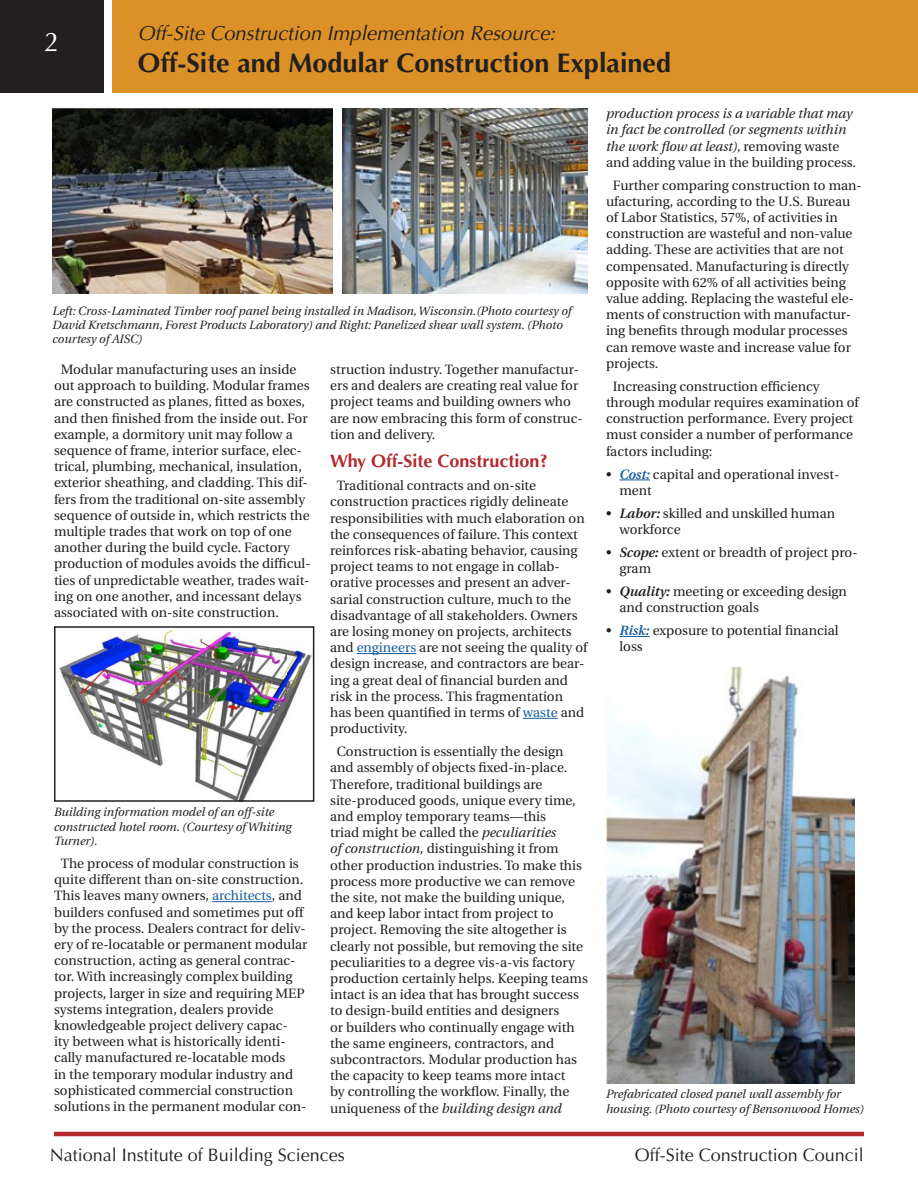
<style>
.page{position:relative;width:918px;height:1188px;background:#fff}
.page>*{position:absolute;margin:0;border:0;box-sizing:border-box;transform-origin:0 0}
.t1{font:700 27px "Optima";color:#231f20}
.subhead{font:27px "Optima";color:#fff}
.t2{font:italic 20.25px "Optima";color:#231f20}
.t3{font:18px "Optima";color:#231f20}
.subhead-2{font:700 18px "Optima";color:#b3292f}
.hanging_indent{font:13.5px/16.2px "Utopia";color:#231f20}
.t4{font:italic 13.5px/16.2px "Utopia";color:#231f20}
.t5{font:italic 12px/14.4px "Utopia";color:#231f20}
.s1{color:#175d9e}
.s2{font-style:italic}
.s3{font-style:normal}
.s4{font-weight:600;font-style:italic;color:#175d9e}
.s5{font-weight:600;font-style:italic}
</style>
<div class="page">
<div style="left:112px;top:0;width:806px;height:93px;background:#db9127"></div>
<div style="left:0;top:0;width:104px;height:93px;background:#231f20"></div>
<hr style="left:54px;top:1132px;width:810px;height:4px;background:#b3292f">
<img style="left:53px;top:108px;width:280px;height:186px">
<img style="left:343px;top:108px;width:245px;height:186px">
<hr style="left:212px;top:901px;width:60px;height:1px;background:#175d9e">
<img style="left:59px;top:630px;width:252px;height:169px">
<div style="left:54px;top:626px;width:260px;height:176px;border:2px solid #231f20"></div>
<hr style="left:357px;top:653px;width:59px;height:1px;background:#175d9e">
<hr style="left:523px;top:718px;width:35px;height:1px;background:#175d9e">
<hr style="left:620px;top:480px;width:30px;height:1px;background:#175d9e">
<hr style="left:620px;top:636px;width:30px;height:1px;background:#175d9e">
<img style="left:606px;top:667px;width:249px;height:417px">
<p class="subhead" style="left:44px;top:26px;width:17px">2</p>
<h2 class="t2" style="left:138px;top:21px;width:419px">Off-Site Construction Implementation Resource:</h2>
<h1 class="t1" style="left:138px;top:48px;width:535px">Off-Site and Modular Construction Explained</h1>
<p class="t5" style="left:53px;top:304px;width:520px">Left: Cross-Laminated Timber roof panel being installed in Madison, Wisconsin.(Photo courtesy of<br>David Kretschmann, Forest Products Laboratory) and Right: Panelized shear wall system. (Photo courtesy of AISC)</p>
<p class="hanging_indent" style="left:54px;top:362px;width:258px;text-indent:7px">Modular manufacturing uses an inside out approach to building. Modular frames are constructed as planes, fitted as boxes, and then finished from the inside out. For example, a dormitory unit may follow a sequence of frame, interior surface, elec&shy;trical, plumbing, mechanical, insulation, exterior sheathing, and cladding. This dif&shy;fers from the traditional on-site assembly sequence of outside in, which restricts the multiple trades that work on top of one another during the build cycle. Factory production of modules avoids the difficul&shy;ties of unpredictable weather, trades wait&shy;ing on one another, and incessant delays associated with on-site construction.</p>
<p class="hanging_indent" style="left:330px;top:362px;width:254px">struction industry. Together manufactur&shy;ers and dealers are creating real value for project teams and building owners who are now embracing this form of construc&shy;tion and delivery.</p>
<p class="subhead-2" style="left:330px;top:451px;width:219px">Why Off-Site Construction?</p>
<p class="hanging_indent" style="left:330px;top:478px;width:259px;text-indent:7px">Traditional contracts and on-site construction practices rigidly delineate responsibilities with much elaboration on the consequences of failure. This context reinforces risk-abating behavior, causing project teams to not engage in collab&shy;orative processes and present an adver&shy;sarial construction culture, much to the disadvantage of all stakeholders. Owners are losing money on projects, architects and <span class="s1">engineers</span> are not seeing the quality of design increase, and contractors are bear&shy;ing a great deal of financial burden and risk in the process. This fragmentation has been quantified in terms of <span class="s1">waste</span> and productivity.</p>
<p class="hanging_indent" style="left:330px;top:744px;width:259px;text-indent:7px">Construction is essentially the design and assembly of objects fixed-in-place.<br>Therefore, traditional buildings are site-produced goods, unique every time, and employ temporary teams—this<br>triad might be called the <span class="s2">peculiarities<br>of construction,</span> distinguishing it from other production industries. To make this process more productive we can remove the site, not make the building unique, and keep labor intact from project to project. Removing the site altogether is clearly not possible, but removing the site peculiarities to a degree vis-a-vis factory production certainly helps. Keeping teams intact is an idea that has brought success to design-build entities and designers<br>or builders who continually engage with the same engineers, contractors, and subcontractors. Modular production has the capacity to keep teams more intact<br>by controlling the workflow. Finally, the uniqueness of the <span class="s2">building design and</span></p>
<p class="t5" style="left:54px;top:805px;width:239px">Building information model of an off-site constructed hotel room. (Courtesy of Whiting<br>Turner).</p>
<p class="hanging_indent" style="left:54px;top:855px;width:255px;text-indent:7px">The process of modular construction is quite different than on-site construction.<br>This leaves many owners, <span class="s1">architects</span>, and builders confused and sometimes put off by the process. Dealers contract for deliv&shy;ery of re-locatable or permanent modular construction, acting as general contrac&shy;tor. With increasingly complex building projects, larger in size and requiring MEP systems integration, dealers provide knowledgeable project delivery capac-<br>ity between what is historically identi&shy;cally manufactured re-locatable mods<br>in the temporary modular industry and sophisticated commercial construction solutions in the permanent modular con-</p>
<p class="t4" style="left:606px;top:106px;width:252px">production process is a variable that may in fact be controlled (or segments within the work flow at least), <span class="s3">removing waste and adding value in the building process.</span></p>
<p class="hanging_indent" style="left:606px;top:177px;width:257px;text-indent:7px">Further comparing construction to man&shy;ufacturing, according to the U.S. Bureau of Labor Statistics, 57%, of activities in construction are wasteful and non-value adding. These are activities that are not compensated. Manufacturing is directly opposite with 62% of all activities being value adding. Replacing the wasteful ele&shy;ments of construction with manufactur&shy;ing benefits through modular processes can remove waste and increase value for projects.</p>
<p class="hanging_indent" style="left:606px;top:378px;width:254px;text-indent:7px">Increasing construction efficiency through modular requires examination of construction performance. Every project must consider a number of performance factors including:</p>
<p class="hanging_indent" style="left:620px;top:466px;width:221px;text-indent:-14px">• <span class="s4">Cost:</span> capital and operational invest&shy;ment</p>
<p class="hanging_indent" style="left:620px;top:505px;width:217px;text-indent:-14px">• <span class="s5">Labor:</span> skilled and unskilled human workforce</p>
<p class="hanging_indent" style="left:620px;top:544px;width:240px;text-indent:-14px">• <span class="s5">Scope:</span> extent or breadth of project pro&shy;gram</p>
<p class="hanging_indent" style="left:620px;top:584px;width:229px;text-indent:-14px">• <span class="s5">Quality:</span> meeting or exceeding design and construction goals</p>
<p class="hanging_indent" style="left:620px;top:623px;width:221px;text-indent:-14px">• <span class="s4">Risk:</span> exposure to potential financial loss</p>
<p class="t5" style="left:606px;top:1087px;width:260px">Prefabricated closed panel wall assembly for housing. (Photo courtesy of Bensonwood Homes)</p>
<h3 class="t3" style="left:50px;top:1144px;width:297px">National Institute of Building Sciences</h3>
<h3 class="t3" style="left:635px;top:1144px;width:231px">Off-Site Construction Council</h3>
</div>
